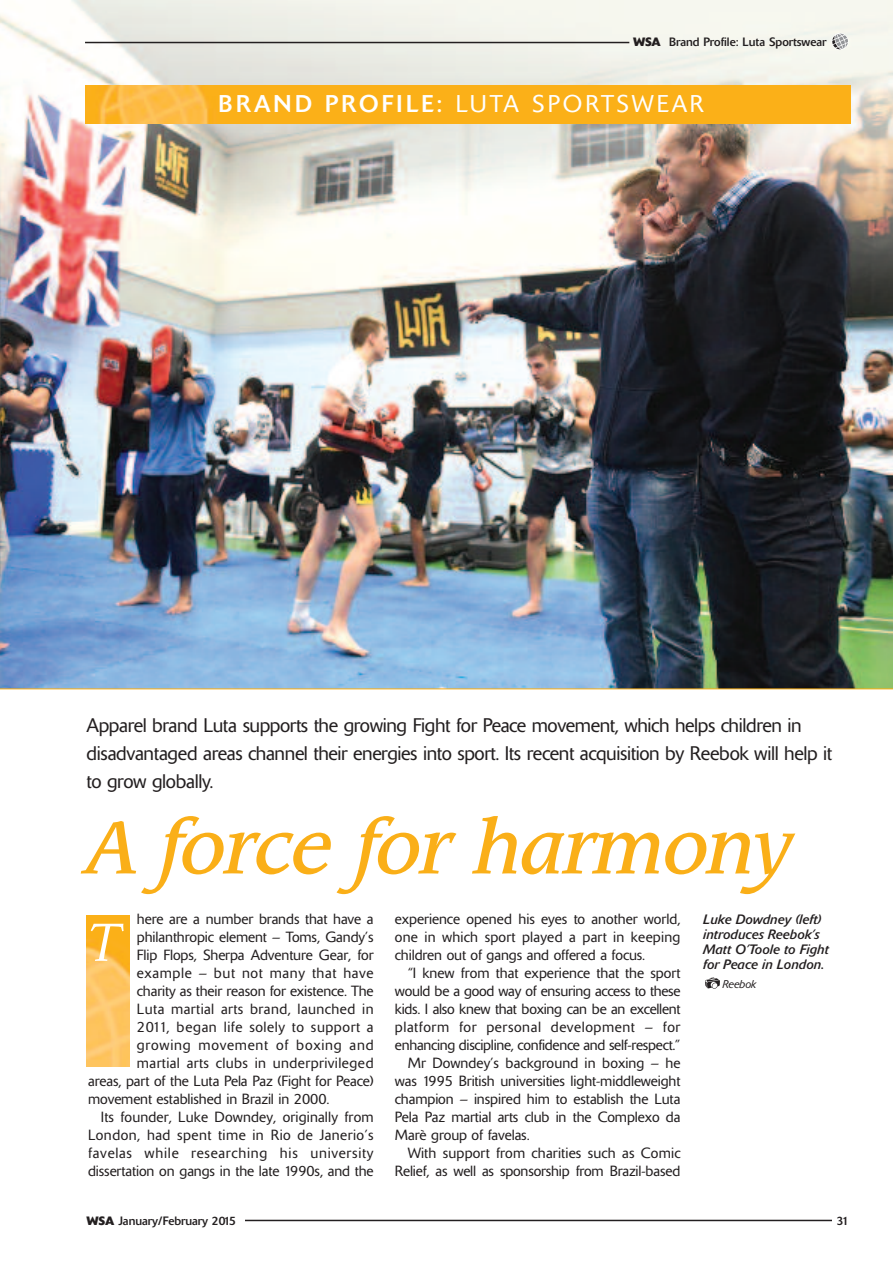
<style>
.page{position:relative;width:893px;height:1263px;background:#fff}
.page>*{position:absolute;margin:0;border:0;box-sizing:border-box;transform-origin:0 0}
.t1{font:italic 500 72px "Leawood";letter-spacing:-.02em;color:#faaf18}
.t2{font:italic 52.5px "Leawood";color:#fff}
.t3{font:300 24px "Delta";letter-spacing:.11em;color:#fff}
.t4{font:300 19.5px/27.8px "Delta";letter-spacing:-.02em;color:#231f20}
.t5{font:300 14.7px/18px "Delta";letter-spacing:-.005em;color:#231f20;text-align:justify}
.t6{font:300 14.7px "Delta";letter-spacing:.03em;color:#231f20}
.t7{font:300 14.7px "Delta";letter-spacing:.04em;color:#231f20}
.t8{font:300 14.7px "Delta";letter-spacing:.05em;color:#231f20}
.t9{font:300 14.7px "Delta";letter-spacing:.015em;color:#231f20}
.t10{font:300 14.7px "Delta";letter-spacing:.045em;color:#231f20}
.t11{font:italic 13.5px/15px "Delta";letter-spacing:-.005em;color:#231f20}
.t12{font:12px "Delta";color:#231f20}
.t13{font:italic 300 11.25px "Delta";letter-spacing:-.01em;color:#231f20}
.s1{font-weight:700}
.s2{font-weight:400}
</style>
<div class="page">
<img style="left:0;top:0;width:893px;height:688px">
<hr style="left:85px;top:1220px;width:764px;height:1px;background:#231f20">
<div style="left:831px;top:1215px;width:19px;height:15px;background:#fff"></div>
<div style="left:85px;top:1215px;width:160px;height:14px;background:#fff"></div>
<hr style="left:85px;top:42px;width:544px;height:1px;background:#231f20">
<svg style="left:832px;top:33px;width:16px;height:17px"></svg>
<svg style="left:832px;top:34px;width:16px;height:15px"></svg>
<img style="left:87px;top:915px;width:42px;height:151px">
<img style="left:85px;top:85px;width:765px;height:38px">
<svg style="left:705px;top:977px;width:15px;height:12px"></svg>
<hr style="left:0;top:688px;width:893px;height:1px;background:#faaf18">
<p class="t12" style="left:633px;top:38px;width:195px"><span class="s1">WSA</span> Brand Profile: Luta Sportswear</p>
<h3 class="t3" style="left:218px;top:95px;width:487px"><span class="s2">BRAND PROFILE:</span> LUTA SPORTSWEAR</h3>
<h3 class="t4" style="left:87px;top:713px;width:747px">Apparel brand Luta supports the growing Fight for Peace movement, which helps children in disadvantaged areas channel their energies into sport. Its recent acquisition by Reebok will help it to grow globally.</h3>
<h1 class="t1" style="left:87px;top:816px;width:708px">A force for harmony</h1>
<p class="t11" style="left:703px;top:913px;width:127px">Luke Dowdney (left) introduces Reebok’s<br>Matt O’Toole to Fight for Peace in London.</p>
<p class="t13" style="left:722px;top:980px;width:35px">Reebok</p>
<p class="t5" style="left:395px;top:911px;width:287px">experience opened his eyes to another world, one in which sport played a part in keeping children out of gangs and offered a focus.</p>
<p class="t5" style="left:408px;top:965px;width:274px">“I knew from that experience that the sport</p>
<p class="t5" style="left:395px;top:983px;width:287px">would be a good way of ensuring access to these</p>
<p class="t5" style="left:395px;top:1001px;width:287px">kids. I also knew that boxing can be an excellent</p>
<p class="t7" style="left:395px;top:1022px;width:287px">platform for personal development – for</p>
<p class="t5" style="left:395px;top:1037px;width:287px">enhancing discipline, confidence and self-respect.”</p>
<p class="t5" style="left:408px;top:1055px;width:274px">Mr Downdey’s background in boxing – he</p>
<p class="t5" style="left:395px;top:1073px;width:287px">was 1995 British universities light-middleweight</p>
<p class="t5" style="left:395px;top:1091px;width:287px">champion – inspired him to establish the Luta</p>
<p class="t5" style="left:395px;top:1109px;width:287px">Pela Paz martial arts club in the Complexo da</p>
<p class="t5" style="left:395px;top:1127px;width:136px">Marè group of favelas.</p>
<p class="t9" style="left:408px;top:1148px;width:274px">With support from charities such as Comic</p>
<p class="t5" style="left:395px;top:1163px;width:287px">Relief, as well as sponsorship from Brazil-based</p>
<p class="t5" style="left:137px;top:911px;width:238px">here are a number brands that have a</p>
<p class="t5" style="left:137px;top:929px;width:238px">philanthropic element – Toms, Gandy’s</p>
<p class="t5" style="left:137px;top:947px;width:238px">Flip Flops, Sherpa Adventure Gear, for</p>
<p class="t10" style="left:137px;top:968px;width:238px">example – but not many that have</p>
<p class="t5" style="left:137px;top:983px;width:238px">charity as their reason for existence. The</p>
<p class="t6" style="left:137px;top:1004px;width:238px">Luta martial arts brand, launched in</p>
<p class="t7" style="left:137px;top:1022px;width:238px">2011, began life solely to support a</p>
<p class="t8" style="left:137px;top:1040px;width:238px">growing movement of boxing and</p>
<p class="t6" style="left:137px;top:1058px;width:238px">martial arts clubs in underprivileged</p>
<p class="t5" style="left:88px;top:1073px;width:287px">areas, part of the Luta Pela Paz (Fight for Peace)</p>
<p class="t5" style="left:88px;top:1091px;width:243px">movement established in Brazil in 2000.</p>
<p class="t5" style="left:101px;top:1109px;width:274px">Its founder, Luke Downdey, originally from</p>
<p class="t6" style="left:88px;top:1130px;width:287px">London, had spent time in Rio de Janerio’s</p>
<p class="t8" style="left:88px;top:1148px;width:287px">favelas while researching his university</p>
<p class="t5" style="left:88px;top:1163px;width:287px">dissertation on gangs in the late 1990s, and the</p>
<h2 class="t2" style="left:89px;top:919px;width:34px">T</h2>
<p class="t12" style="left:87px;top:1216px;width:151px"><span class="s1">WSA</span> January/February 2015</p>
<p class="t12" style="left:837px;top:1216px;width:13px">31</p>
</div>
